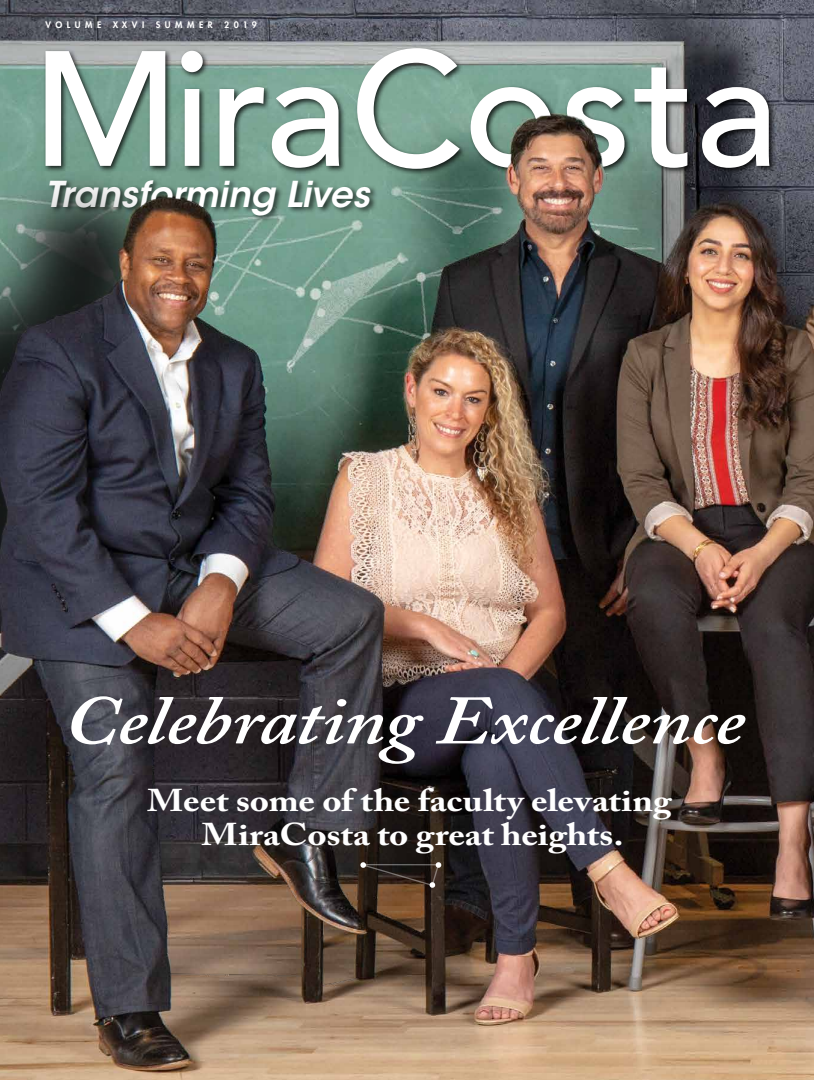
<style>
.page{position:relative;width:814px;height:1080px;background:#fff}
.page>*{position:absolute;margin:0;border:0;box-sizing:border-box;transform-origin:0 0}
.t1{font:500 162.12px "Avenir";letter-spacing:-.005em;color:#fff}
.t2{font:italic 600 68.75px "Adobe Caslon Pro";letter-spacing:-.01em;color:#fff;scale:1.17 1}
.t3{font:italic 600 35.5px "ITC Avant Garde Std";color:#fff}
.t4{font:700 31.38px/34.5px "Adobe Caslon Pro";letter-spacing:-.005em;color:#fff;text-align:center;scale:1.17 1}
.t5{font:800 8.75px "Futura Std";letter-spacing:.515em;color:#fff}
</style>
<div class="page">
<img style="left:0;top:0;width:813px;height:1080px">
<div style="left:43px;top:46px;width:733px;height:130px;background:#000;opacity:.8"></div>
<img style="left:0;top:94px;width:635px;height:986px">
<svg style="left:360px;top:862px;width:81px;height:26px"></svg>
<p class="t5" style="left:45px;top:19px;width:57px">VOLUME</p>
<p class="t5" style="left:113px;top:19px;width:33px">XXVI</p>
<p class="t5" style="left:156px;top:19px;width:59px">SUMMER</p>
<p class="t5" style="left:224px;top:19px;width:34px">2019</p>
<h1 class="t1" style="left:32px;top:-31px;width:748px">MiraCosta</h1>
<p class="t3" style="left:45px;top:171px;width:326px">Transforming Lives</p>
<h2 class="t2" style="left:64px;top:679px;width:582px">Celebrating Excellence</h2>
<p class="t4" style="left:147px;top:783px;width:449px">Meet some of the faculty elevating<br>MiraCosta to great heights.</p>
</div>
